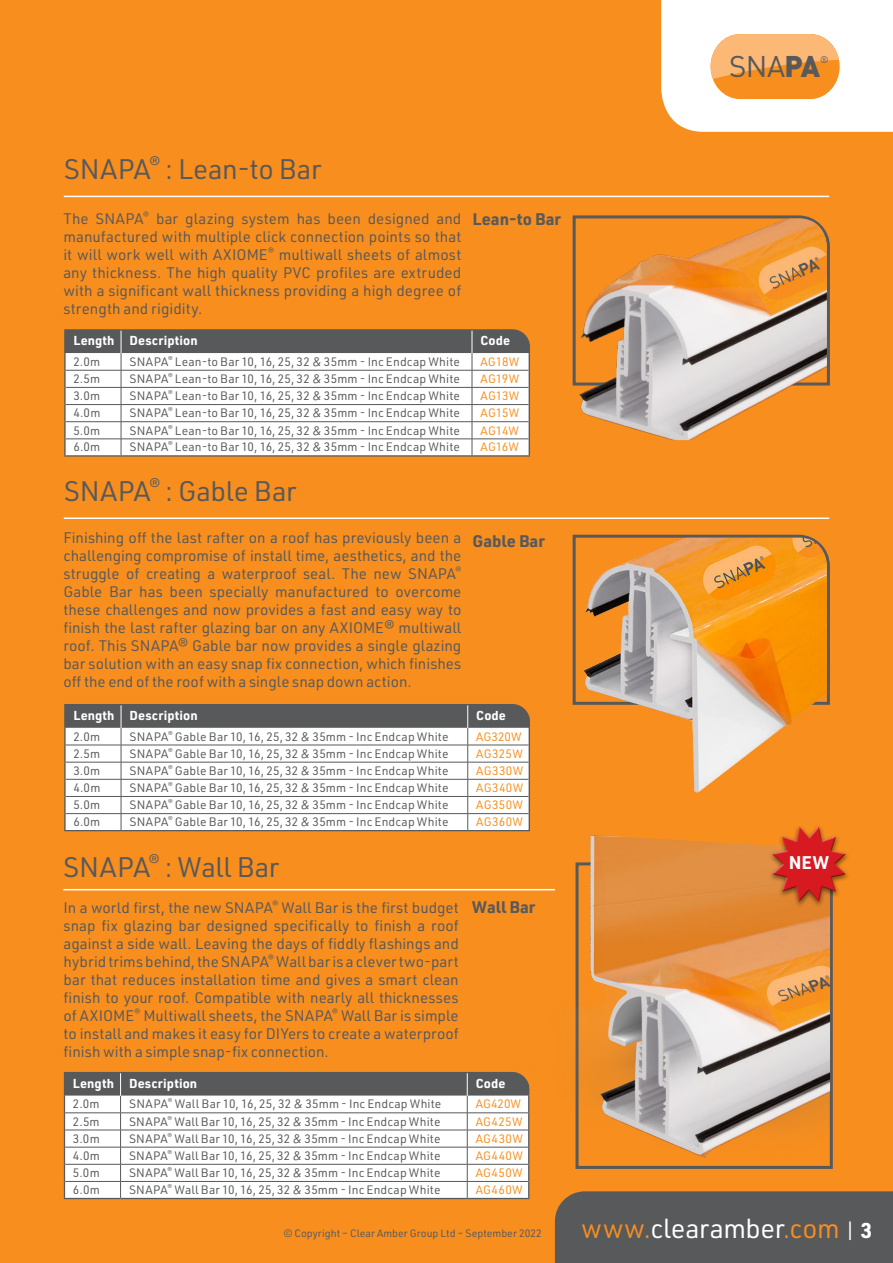
<style>
.page{position:relative;width:893px;height:1263px;background:#fff}
.page>*{position:absolute;margin:0;border:0;box-sizing:border-box;transform-origin:0 0}
.t1{font:29.55px "DIN";color:#58595b}
.t2{font:27.75px "URWDIN";color:#58595b}
.t3{font:27px "URWDIN";letter-spacing:-.005em;color:#fff}
.t4{font:700 18px "URWDIN";color:#fff}
.t5{font:700 16.5px "URWDIN";color:#58595b}
.t6{font:15px/18px "URWDIN";letter-spacing:.005em;color:#58595b;text-align:justify}
.t7{font:700 12.75px "URWDIN";letter-spacing:.01em;color:#fff}
.t8{font:12px "URWDIN";letter-spacing:.01em;color:#58595b}
.t9{font:12px "URWDIN";letter-spacing:.025em;color:#f78e1e}
.t10{font:10.5px "URWDIN";color:#58595b}
.t11{font:9.6px "DIN";color:#58595b}
.s1{font-weight:900}
.s2{color:#f78e1e}
.s3{font-size:21px}
.s4{font-weight:700;font-size:21px}
</style>
<div class="page">
<img style="left:0;top:0;width:893px;height:1263px">
<h1 class="t1" style="left:729px;top:50px;width:92px">SNA<span class="s1">PA</span></h1>
<p class="t11" style="left:820px;top:54px;width:10px">®</p>
<h2 class="t2" style="left:64px;top:155px;width:259px">SNAPA<sup>®</sup> : Lean-to Bar</h2>
<p class="t6" style="left:63px;top:210px;width:400px">The SNAPA<sup>®</sup> bar glazing system has been designed and manufactured with multiple click connection points so that it will work well with AXIOME<sup>®</sup> multiwall sheets of almost any thickness. The high quality PVC profiles are extruded with a significant wall thickness providing a high degree of strength and rigidity.</p>
<p class="t5" style="left:472px;top:210px;width:90px">Lean-to Bar</p>
<p class="t7" style="left:73px;top:334px;width:126px">Length Description</p>
<p class="t7" style="left:480px;top:334px;width:31px">Code</p>
<p class="t8" style="left:73px;top:355px;width:28px">2.0m</p>
<p class="t8" style="left:130px;top:355px;width:332px">SNAPA<sup>®</sup> Lean-to Bar 10, 16, 25, 32 &amp; 35mm - Inc Endcap White</p>
<p class="t9" style="left:480px;top:355px;width:40px">AG18W</p>
<p class="t8" style="left:73px;top:373px;width:28px">2.5m</p>
<p class="t8" style="left:130px;top:373px;width:332px">SNAPA<sup>®</sup> Lean-to Bar 10, 16, 25, 32 &amp; 35mm - Inc Endcap White</p>
<p class="t9" style="left:480px;top:373px;width:40px">AG19W</p>
<p class="t8" style="left:73px;top:390px;width:28px">3.0m</p>
<p class="t8" style="left:130px;top:390px;width:332px">SNAPA<sup>®</sup> Lean-to Bar 10, 16, 25, 32 &amp; 35mm - Inc Endcap White</p>
<p class="t9" style="left:480px;top:390px;width:40px">AG13W</p>
<p class="t8" style="left:73px;top:407px;width:29px">4.0m</p>
<p class="t8" style="left:130px;top:407px;width:332px">SNAPA<sup>®</sup> Lean-to Bar 10, 16, 25, 32 &amp; 35mm - Inc Endcap White</p>
<p class="t9" style="left:480px;top:407px;width:40px">AG15W</p>
<p class="t8" style="left:73px;top:424px;width:28px">5.0m</p>
<p class="t8" style="left:130px;top:424px;width:332px">SNAPA<sup>®</sup> Lean-to Bar 10, 16, 25, 32 &amp; 35mm - Inc Endcap White</p>
<p class="t9" style="left:480px;top:424px;width:40px">AG14W</p>
<p class="t8" style="left:73px;top:441px;width:28px">6.0m</p>
<p class="t8" style="left:130px;top:441px;width:332px">SNAPA<sup>®</sup> Lean-to Bar 10, 16, 25, 32 &amp; 35mm - Inc Endcap White</p>
<p class="t9" style="left:480px;top:441px;width:40px">AG16W</p>
<h2 class="t2" style="left:64px;top:477px;width:234px">SNAPA<sup>®</sup> : Gable Bar</h2>
<p class="t6" style="left:63px;top:530px;width:400px">Finishing off the last rafter on a roof has previously been a challenging compromise of install time, aesthetics, and the struggle of creating a waterproof seal. The new SNAPA<sup>® </sup>Gable Bar has been specially manufactured to overcome these challenges and now provides a fast and easy way to finish the last rafter glazing bar on any AXIOME® multiwall roof. This SNAPA® Gable bar now provides a single glazing bar solution with an easy snap fix connection, which finishes off the end of the roof with a single snap down action.</p>
<p class="t5" style="left:472px;top:532px;width:74px">Gable Bar</p>
<p class="t7" style="left:73px;top:709px;width:126px">Length Description</p>
<p class="t7" style="left:476px;top:709px;width:31px">Code</p>
<p class="t8" style="left:73px;top:730px;width:28px">2.0m</p>
<p class="t8" style="left:130px;top:730px;width:321px">SNAPA<sup>®</sup> Gable Bar 10, 16, 25, 32 &amp; 35mm - Inc Endcap White</p>
<p class="t9" style="left:476px;top:730px;width:47px">AG320W</p>
<p class="t8" style="left:73px;top:747px;width:28px">2.5m</p>
<p class="t8" style="left:130px;top:747px;width:321px">SNAPA<sup>®</sup> Gable Bar 10, 16, 25, 32 &amp; 35mm - Inc Endcap White</p>
<p class="t9" style="left:476px;top:747px;width:48px">AG325W</p>
<p class="t8" style="left:73px;top:765px;width:28px">3.0m</p>
<p class="t8" style="left:130px;top:765px;width:321px">SNAPA<sup>®</sup> Gable Bar 10, 16, 25, 32 &amp; 35mm - Inc Endcap White</p>
<p class="t9" style="left:476px;top:765px;width:48px">AG330W</p>
<p class="t8" style="left:73px;top:782px;width:29px">4.0m</p>
<p class="t8" style="left:130px;top:782px;width:321px">SNAPA<sup>®</sup> Gable Bar 10, 16, 25, 32 &amp; 35mm - Inc Endcap White</p>
<p class="t9" style="left:476px;top:782px;width:49px">AG340W</p>
<p class="t8" style="left:73px;top:799px;width:28px">5.0m</p>
<p class="t8" style="left:130px;top:799px;width:321px">SNAPA<sup>®</sup> Gable Bar 10, 16, 25, 32 &amp; 35mm - Inc Endcap White</p>
<p class="t9" style="left:476px;top:799px;width:48px">AG350W</p>
<p class="t8" style="left:73px;top:816px;width:28px">6.0m</p>
<p class="t8" style="left:130px;top:816px;width:321px">SNAPA<sup>®</sup> Gable Bar 10, 16, 25, 32 &amp; 35mm - Inc Endcap White</p>
<p class="t9" style="left:476px;top:816px;width:48px">AG360W</p>
<h2 class="t2" style="left:63px;top:853px;width:217px">SNAPA<sup>®</sup> : Wall Bar</h2>
<p class="t6" style="left:64px;top:899px;width:397px">In a world first, the new SNAPA<sup>®</sup> Wall Bar is the first budget snap fix glazing bar designed specifically to finish a roof against a side wall. Leaving the days of fiddly flashings and hybrid trims behind, the SNAPA<sup>®</sup> Wall bar is a clever two-part bar that reduces installation time and gives a smart clean finish to your roof. Compatible with nearly all thicknesses of AXIOME<sup>®</sup> Multiwall sheets, the SNAPA<sup>®</sup> Wall Bar is simple to install and makes it easy for DIYers to create a waterproof finish with a simple snap-fix connection.</p>
<p class="t5" style="left:472px;top:898px;width:65px">Wall Bar</p>
<p class="t7" style="left:73px;top:1077px;width:126px">Length Description</p>
<p class="t7" style="left:476px;top:1077px;width:31px">Code</p>
<p class="t8" style="left:73px;top:1098px;width:28px">2.0m</p>
<p class="t8" style="left:129px;top:1098px;width:314px">SNAPA<sup>®</sup> Wall Bar 10, 16, 25, 32 &amp; 35mm - Inc Endcap White</p>
<p class="t9" style="left:476px;top:1098px;width:47px">AG420W</p>
<p class="t8" style="left:73px;top:1115px;width:28px">2.5m</p>
<p class="t8" style="left:129px;top:1115px;width:313px">SNAPA<sup>®</sup> Wall Bar 10, 16, 25, 32 &amp; 35mm - Inc Endcap White</p>
<p class="t9" style="left:476px;top:1115px;width:48px">AG425W</p>
<p class="t8" style="left:73px;top:1132px;width:28px">3.0m</p>
<p class="t8" style="left:129px;top:1132px;width:313px">SNAPA<sup>®</sup> Wall Bar 10, 16, 25, 32 &amp; 35mm - Inc Endcap White</p>
<p class="t9" style="left:476px;top:1132px;width:49px">AG430W</p>
<p class="t8" style="left:73px;top:1150px;width:29px">4.0m</p>
<p class="t8" style="left:129px;top:1150px;width:313px">SNAPA<sup>®</sup> Wall Bar 10, 16, 25, 32 &amp; 35mm - Inc Endcap White</p>
<p class="t9" style="left:476px;top:1150px;width:49px">AG440W</p>
<p class="t8" style="left:73px;top:1167px;width:28px">5.0m</p>
<p class="t8" style="left:129px;top:1167px;width:313px">SNAPA<sup>®</sup> Wall Bar 10, 16, 25, 32 &amp; 35mm - Inc Endcap White</p>
<p class="t9" style="left:476px;top:1167px;width:49px">AG450W</p>
<p class="t8" style="left:73px;top:1184px;width:28px">6.0m</p>
<p class="t8" style="left:129px;top:1184px;width:313px">SNAPA<sup>®</sup> Wall Bar 10, 16, 25, 32 &amp; 35mm - Inc Endcap White</p>
<p class="t9" style="left:476px;top:1184px;width:48px">AG460W</p>
<p class="t10" style="left:284px;top:1228px;width:260px">© Copyright – Clear Amber Group Ltd – September 2022</p>
<p class="t4" style="left:789px;top:853px;width:42px">NEW</p>
<h3 class="t3" style="left:581px;top:1214px;width:292px"><span class="s2">www.</span>clearamber<span class="s2">.com</span> <span class="s3">|</span> <span class="s4">3</span></h3>
</div>
